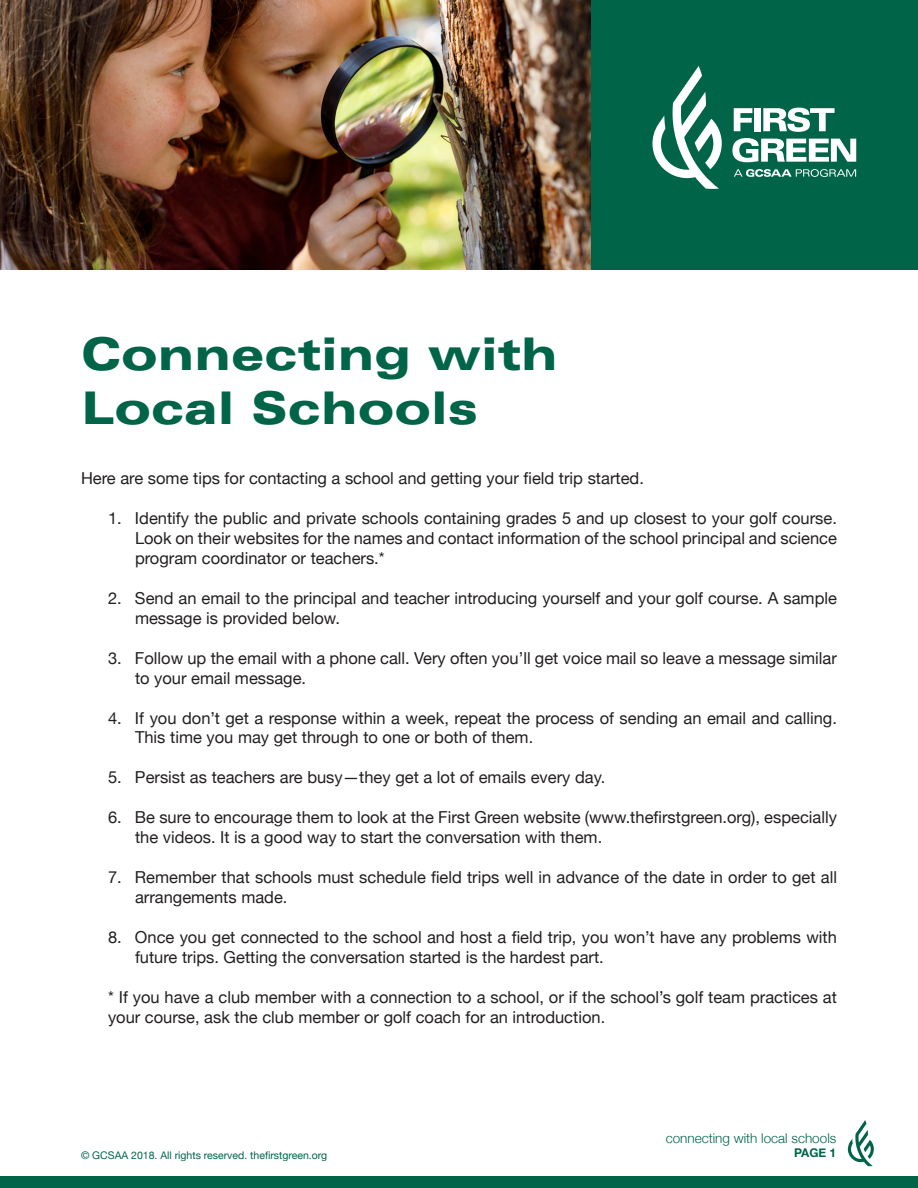
<style>
.page{position:relative;width:918px;height:1188px;background:#fff}
.page>*{position:absolute;margin:0;border:0;box-sizing:border-box;transform-origin:0 0}
.t1{font:900 expanded 45px/54px "Univers";color:#006548}
.t2{font:16.5px/19.8px "Helvetica Neue";color:#231f20}
.t3{font:300 13.5px "Helvetica Neue";color:#006548}
.t4{font:700 12px "Helvetica Neue";color:#006548}
.t5{font:10.5px "Helvetica Neue";color:#006548}
</style>
<div class="page">
<div style="left:0;top:1176px;width:918px;height:12px;background:#006548"></div>
<svg style="left:848px;top:1120px;width:26px;height:46px"></svg>
<div style="left:590px;top:0;width:328px;height:270px;background:#006548"></div>
<img style="left:0;top:0;width:590px;height:270px">
<svg style="left:652px;top:66px;width:70px;height:123px"></svg>
<svg style="left:734px;top:169px;width:122px;height:8px"></svg>
<svg style="left:734px;top:108px;width:18px;height:23px"></svg>
<div style="left:754px;top:108px;width:7px;height:23px;background:#fff"></div>
<svg style="left:763px;top:108px;width:72px;height:24px"></svg>
<svg style="left:732px;top:138px;width:124px;height:24px"></svg>
<p class="t1" style="left:81px;top:327px;width:478px">Connecting with<br>Local Schools</p>
<p class="t2" style="left:81px;top:469px;width:564px">Here are some tips for contacting a school and getting your field trip started.</p>
<p class="t2" style="left:135px;top:509px;width:704px;text-align:justify;text-indent:-27px">1. Identify the public and private schools containing grades 5 and up closest to your golf course.<br>Look on their websites for the names and contact information of the school principal and science program coordinator or teachers.*</p>
<p class="t2" style="left:135px;top:589px;width:703px;text-indent:-27px">2. Send an email to the principal and teacher introducing yourself and your golf course. A sample message is provided below.</p>
<p class="t2" style="left:135px;top:649px;width:703px;text-indent:-27px">3. Follow up the email with a phone call. Very often you’ll get voice mail so leave a message similar to your email message.</p>
<p class="t2" style="left:135px;top:709px;width:703px;text-indent:-27px">4. If you don’t get a response within a week, repeat the process of sending an email and calling.<br>This time you may get through to one or both of them.</p>
<p class="t2" style="left:108px;top:769px;width:499px">5. Persist as teachers are busy—they get a lot of emails every day.</p>
<p class="t2" style="left:135px;top:809px;width:703px;text-indent:-27px">6. Be sure to encourage them to look at the First Green website (www.thefirstgreen.org), especially the videos. It is a good way to start the conversation with them.</p>
<p class="t2" style="left:135px;top:868px;width:703px;text-indent:-27px">7. Remember that schools must schedule field trips well in advance of the date in order to get all arrangements made.</p>
<p class="t2" style="left:135px;top:928px;width:703px;text-indent:-27px">8. Once you get connected to the school and host a field trip, you won’t have any problems with future trips. Getting the conversation started is the hardest part.</p>
<p class="t2" style="left:108px;top:988px;width:731px">* If you have a club member with a connection to a school, or if the school’s golf team practices at your course, ask the club member or golf coach for an introduction.</p>
<p class="t5" style="left:81px;top:1148px;width:248px">© GCSAA 2018. All rights reserved. thefirstgreen.org</p>
<p class="t3" style="left:666px;top:1127px;width:172px">connecting with local schools</p>
<p class="t4" style="left:794px;top:1143px;width:44px">PAGE 1</p>
</div>
